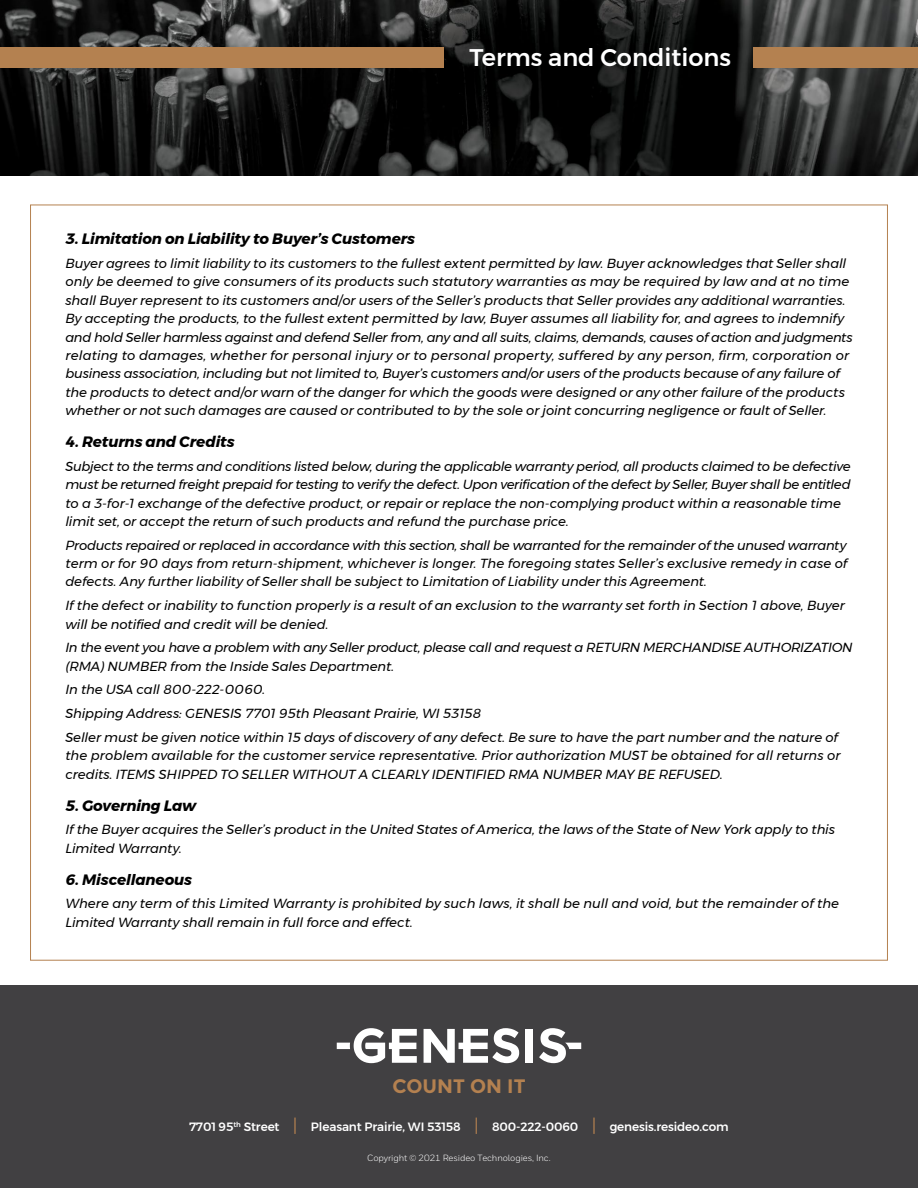
<style>
.page{position:relative;width:918px;height:1188px;background:#fff}
.page>*{position:absolute;margin:0;border:0;box-sizing:border-box;transform-origin:0 0}
.t1{font:500 24px "Montserrat";color:#fff}
.t2{font:700 19.5px "Montserrat";color:#b48150}
.t3{font:italic 700 15px "Montserrat";letter-spacing:-.01em;color:#000}
.t4{font:italic 13.2px/18.3px "Montserrat";letter-spacing:-.01em;color:#000}
.t5{font:500 12px "Montserrat";letter-spacing:-.01em;color:#fff}
.t6{font:9px "Honeywell Sans";letter-spacing:-.01em;color:#fff}
.s1{font-size:17.4px;color:#b48150}
</style>
<div class="page">
<img style="left:0;top:0;width:918px;height:176px">
<div style="left:754px;top:47px;width:164px;height:21px;background:#b48150"></div>
<div style="left:0;top:47px;width:444px;height:21px;background:#b48150"></div>
<div style="left:0;top:986px;width:918px;height:202px;background:#414042"></div>
<svg style="left:539px;top:1028px;width:42px;height:35px"></svg>
<svg style="left:337px;top:1028px;width:80px;height:35px"></svg>
<div style="left:526px;top:1029px;width:7px;height:34px;background:#fff"></div>
<svg style="left:424px;top:1028px;width:95px;height:35px"></svg>
<h1 class="t1" style="left:469px;top:38px;width:263px">Terms and Conditions</h1>
<p class="t3" style="left:65px;top:227px;width:351px">3. Limitation on Liability to Buyer’s Customers</p>
<p class="t4" style="left:65px;top:254px;width:789px">Buyer agrees to limit liability to its customers to the fullest extent permitted by law. Buyer acknowledges that Seller shall only be deemed to give consumers of its products such statutory warranties as may be required by law and at no time shall Buyer represent to its customers and/or users of the Seller’s products that Seller provides any additional warranties.<br>By accepting the products, to the fullest extent permitted by law, Buyer assumes all liability for, and agrees to indemnify and hold Seller harmless against and defend Seller from, any and all suits, claims, demands, causes of action and judgments relating to damages, whether for personal injury or to personal property, suffered by any person, firm, corporation or business association, including but not limited to, Buyer’s customers and/or users of the products because of any failure of the products to detect and/or warn of the danger for which the goods were designed or any other failure of the products whether or not such damages are caused or contributed to by the sole or joint concurring negligence or fault of Seller.</p>
<p class="t3" style="left:65px;top:430px;width:171px">4. Returns and Credits</p>
<p class="t4" style="left:65px;top:457px;width:787px">Subject to the terms and conditions listed below, during the applicable warranty period, all products claimed to be defective must be returned freight prepaid for testing to verify the defect. Upon verification of the defect by Seller, Buyer shall be entitled to a 3-for-1 exchange of the defective product, or repair or replace the non-complying product within a reasonable time limit set, or accept the return of such products and refund the purchase price.</p>
<p class="t4" style="left:65px;top:536px;width:783px;text-align:justify">Products repaired or replaced in accordance with this section, shall be warranted for the remainder of the unused warranty term or for 90 days from return-shipment, whichever is longer. The foregoing states Seller’s exclusive remedy in case of defects. Any further liability of Seller shall be subject to Limitation of Liability under this Agreement.</p>
<p class="t4" style="left:65px;top:596px;width:781px">If the defect or inability to function properly is a result of an exclusion to the warranty set forth in Section 1 above, Buyer will be notified and credit will be denied.</p>
<p class="t4" style="left:65px;top:638px;width:789px">In the event you have a problem with any Seller product, please call and request a RETURN MERCHANDISE AUTHORIZATION (RMA) NUMBER from the Inside Sales Department.</p>
<p class="t4" style="left:65px;top:678px;width:774px;line-height:23.7px">In the USA call 800-222-0060.<br>Shipping Address: GENESIS 7701 95th Pleasant Prairie, WI 53158<br>Seller must be given notice within 15 days of discovery of any defect. Be sure to have the part number and the nature of</p>
<p class="t4" style="left:65px;top:746px;width:776px">the problem available for the customer service representative. Prior authorization MUST be obtained for all returns or credits. ITEMS SHIPPED TO SELLER WITHOUT A CLEARLY IDENTIFIED RMA NUMBER MAY BE REFUSED.</p>
<p class="t3" style="left:65px;top:793px;width:132px">5. Governing Law</p>
<p class="t4" style="left:65px;top:820px;width:771px">If the Buyer acquires the Seller’s product in the United States of America, the laws of the State of New York apply to this<br>Limited Warranty.</p>
<p class="t3" style="left:65px;top:867px;width:128px">6. Miscellaneous</p>
<p class="t4" style="left:65px;top:895px;width:775px">Where any term of this Limited Warranty is prohibited by such laws, it shall be null and void, but the remainder of the<br>Limited Warranty shall remain in full force and effect.</p>
<h2 class="t2" style="left:392px;top:1075px;width:135px">COUNT ON IT</h2>
<p class="t5" style="left:189px;top:1117px;width:541px">7701 95<sup>th</sup> Street <span class="s1">|</span> Pleasant Prairie, WI 53158 <span class="s1">|</span> 800-222-0060 <span class="s1">|</span> genesis.resideo.com</p>
<p class="t6" style="left:367px;top:1153px;width:185px">Copyright © 2021 Resideo Technologies, Inc.</p>
</div>
